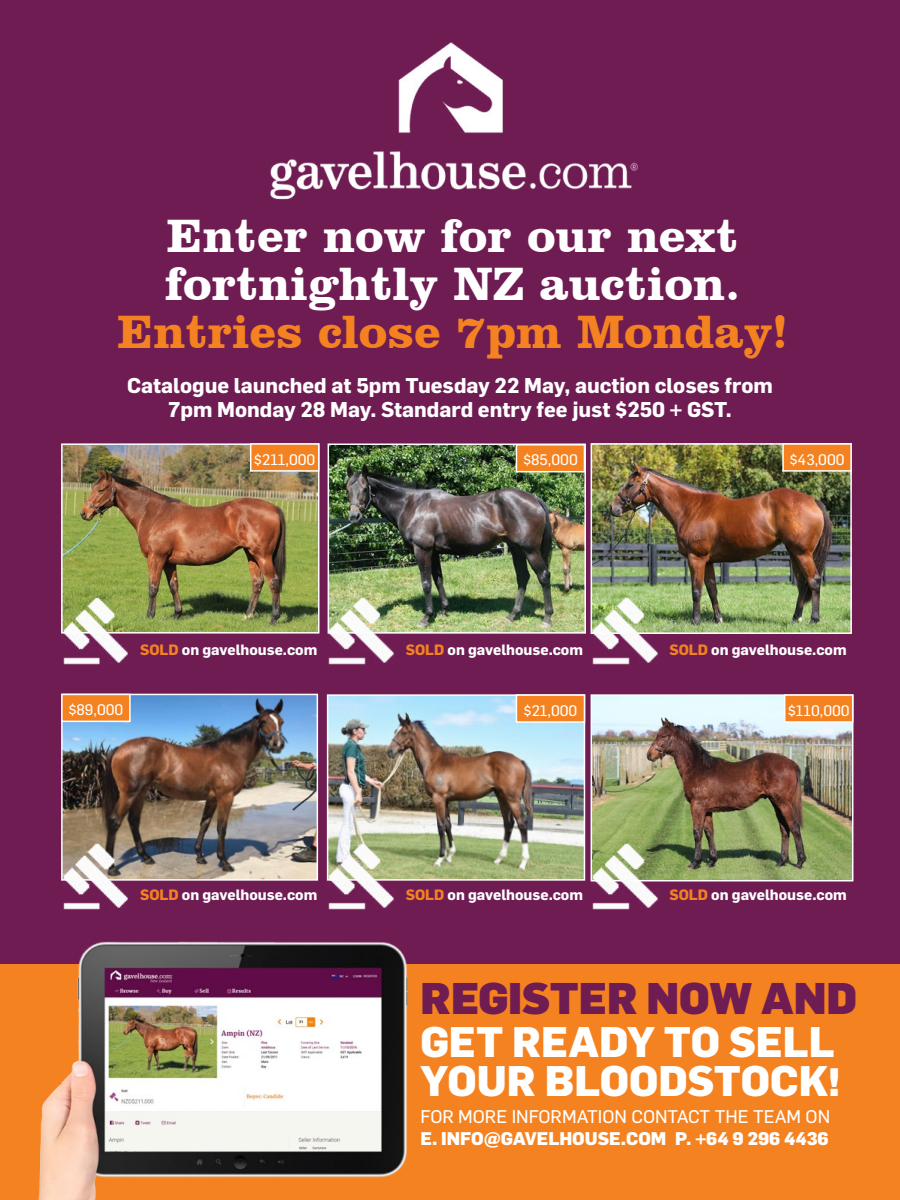
<style>
.page{position:relative;width:900px;height:1200px;background:#fff}
.page>*{position:absolute;margin:0;border:0;box-sizing:border-box;transform-origin:0 0}
.t1{font:700 48px/48px "Clarendon BT";color:#fff}
.t2{font:700 48px "Clarendon BT";color:#f58220}
.t3{font:900 43.5px "Flama";color:#6f1c53}
.t4{font:800 42px/39px "Flama";color:#fff}
.t5{font:700 21px/24px "Flama";color:#fff;text-align:center}
.t6{font:18px "Flama Basic";color:#fff}
.t7{font:800 18px "Flama";color:#fff}
.t8{font:15px "Flama Basic";color:#fff}
.t9{font:700 14.7px "Flama";color:#fff}
.s1{color:#f58220}
.s2{font-size:39px}
</style>
<div class="page">
<div style="left:0;top:0;width:900px;height:1003px;background:#6f1c53"></div>
<div style="left:0;top:964px;width:900px;height:236px;background:#f58220"></div>
<img style="left:38px;top:941px;width:370px;height:259px">
<img style="left:594px;top:697px;width:256px;height:181px">
<div style="left:591px;top:694px;width:262px;height:187px;border:2px solid #fff"></div>
<img style="left:331px;top:447px;width:252px;height:184px">
<div style="left:328px;top:444px;width:258px;height:190px;border:2px solid #fff"></div>
<img style="left:594px;top:446px;width:255px;height:185px">
<div style="left:591px;top:443px;width:261px;height:191px;border:2px solid #fff"></div>
<img style="left:64px;top:697px;width:251px;height:181px">
<div style="left:61px;top:694px;width:257px;height:187px;border:2px solid #fff"></div>
<img style="left:330px;top:697px;width:252px;height:181px">
<div style="left:327px;top:694px;width:258px;height:187px;border:2px solid #fff"></div>
<img style="left:64px;top:446px;width:252px;height:185px">
<div style="left:61px;top:443px;width:258px;height:191px;border:2px solid #fff"></div>
<img style="left:270px;top:42px;width:368px;height:158px">
<img style="left:327px;top:596px;width:70px;height:69px">
<img style="left:591px;top:841px;width:70px;height:69px">
<img style="left:327px;top:841px;width:70px;height:69px">
<img style="left:590px;top:596px;width:71px;height:69px">
<img style="left:61px;top:841px;width:71px;height:69px">
<img style="left:61px;top:596px;width:71px;height:69px">
<div style="left:785px;top:695px;width:68px;height:27px;background:#f58220"></div>
<div style="left:784px;top:694px;width:69px;height:29px;border:2px solid #fff"></div>
<div style="left:783px;top:444px;width:68px;height:27px;background:#f58220"></div>
<div style="left:782px;top:443px;width:70px;height:29px;border:2px solid #fff"></div>
<div style="left:516px;top:695px;width:68px;height:27px;background:#f58220"></div>
<div style="left:516px;top:694px;width:69px;height:29px;border:2px solid #fff"></div>
<div style="left:516px;top:445px;width:68px;height:27px;background:#f58220"></div>
<div style="left:516px;top:444px;width:69px;height:28px;border:2px solid #fff"></div>
<div style="left:62px;top:694px;width:68px;height:27px;background:#f58220"></div>
<div style="left:61px;top:694px;width:70px;height:28px;border:2px solid #fff"></div>
<div style="left:251px;top:444px;width:68px;height:27px;background:#f58220"></div>
<div style="left:250px;top:443px;width:69px;height:29px;border:2px solid #fff"></div>
<h1 class="t1" style="left:165px;top:210px;width:577px">Enter now for our next fortnightly NZ auction.</h1>
<h1 class="t2" style="left:118px;top:302px;width:671px">Entries close 7pm Monday!</h1>
<h3 class="t5" style="left:127px;top:372px;width:647px">Catalogue launched at 5pm Tuesday 22 May, auction closes from<br>7pm Monday 28 May. Standard entry fee just $250 + GST.</h3>
<p class="t8" style="left:254px;top:449px;width:63px">$211,000</p>
<p class="t9" style="left:140px;top:639px;width:179px"><span class="s1">SOLD</span> on gavelhouse.com</p>
<p class="t8" style="left:68px;top:699px;width:57px">$89,000</p>
<p class="t9" style="left:140px;top:884px;width:179px"><span class="s1">SOLD</span> on gavelhouse.com</p>
<p class="t8" style="left:523px;top:450px;width:56px">$85,000</p>
<p class="t8" style="left:789px;top:449px;width:57px">$43,000</p>
<p class="t9" style="left:406px;top:639px;width:179px"><span class="s1">SOLD</span> on gavelhouse.com</p>
<p class="t9" style="left:669px;top:639px;width:179px"><span class="s1">SOLD</span> on gavelhouse.com</p>
<p class="t8" style="left:524px;top:700px;width:55px">$21,000</p>
<p class="t8" style="left:788px;top:700px;width:64px">$110,000</p>
<p class="t9" style="left:406px;top:884px;width:179px"><span class="s1">SOLD</span> on gavelhouse.com</p>
<p class="t9" style="left:669px;top:884px;width:179px"><span class="s1">SOLD</span> on gavelhouse.com</p>
<h2 class="t3" style="left:420px;top:967px;width:438px">REGISTER NOW AND</h2>
<h3 class="t4" style="left:420px;top:1019px;width:421px">GET READY TO SELL<br>YOUR BLOODSTOCK<span class="s2">!</span></h3>
<p class="t6" style="left:421px;top:1104px;width:411px">FOR MORE INFORMATION CONTACT THE TEAM ON</p>
<p class="t7" style="left:421px;top:1125px;width:410px">E. INFO@GAVELHOUSE.COM P. +64 9 296 4436</p>
</div>
